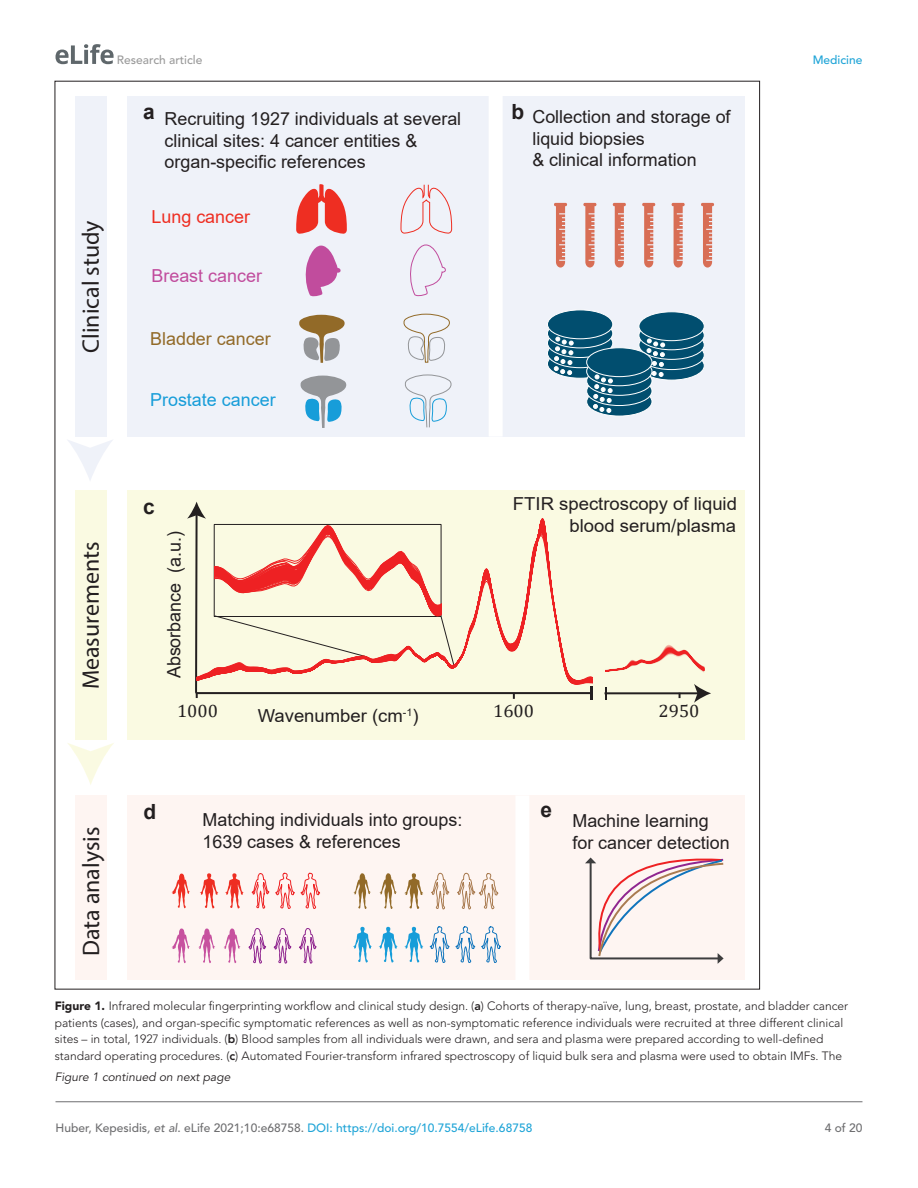
<style>
.page{position:relative;width:918px;height:1188px;background:#fff}
.page>*{position:absolute;margin:0;border:0;box-sizing:border-box;transform-origin:0 0}
.t1{font:23.85px "Myriad Pro";color:#231f20}
.t2{font:700 20.85px "Arial";color:#231f20}
.t3{font:18.45px "Arial";letter-spacing:-.005em;color:#231f20}
.t4{font:17.85px/21.5px "Arial";color:#231f20}
.t5{font:17.85px "Arial";color:#179dd9}
.t6{font:17.85px "Arial";color:#926a28}
.t7{font:17.85px "Cambria Math";color:#231f20}
.t8{font:17.85px "Arial";color:#c14c9d}
.t9{font:17.85px "Arial";color:#ee2e22}
.t10{font:300 12px/16.5px "Avenir LT Std";color:#231f20}
.t11{font:500 12px "Avenir LT Std";color:#1ea4d7}
.t12{font:italic 12px "Avenir LT Std";color:#231f20}
.t13{font:500 12px "Avenir LT Std";color:#9a9a9a}
.t14{font:500 12px "Avenir LT Std";color:#6e6e70}
.s1{font-weight:900}
.s2{font-weight:800}
.s3{color:#6e6e70}
.s4{font-style:italic;color:#6e6e70}
</style>
<div class="page">
<svg style="left:56px;top:44px;width:58px;height:20px"></svg>
<hr style="left:56px;top:1101px;width:806px;height:1px;background:#6e6e70">
<div style="left:127px;top:96px;width:618px;height:341px;background:#eff2f9"></div>
<div style="left:127px;top:795px;width:618px;height:185px;background:#fef5f2"></div>
<div style="left:127px;top:491px;width:618px;height:249px;background:#fafae2"></div>
<svg style="left:305px;top:246px;width:36px;height:50px"></svg>
<svg style="left:585px;top:857px;width:139px;height:107px"></svg>
<svg style="left:296px;top:184px;width:51px;height:50px"></svg>
<svg style="left:200px;top:873px;width:19px;height:36px"></svg>
<svg style="left:225px;top:873px;width:19px;height:36px"></svg>
<svg style="left:353px;top:927px;width:19px;height:36px"></svg>
<svg style="left:379px;top:927px;width:19px;height:36px"></svg>
<svg style="left:404px;top:926px;width:45px;height:37px"></svg>
<svg style="left:455px;top:926px;width:46px;height:37px"></svg>
<svg style="left:354px;top:873px;width:17px;height:36px"></svg>
<svg style="left:380px;top:873px;width:17px;height:36px"></svg>
<svg style="left:431px;top:872px;width:19px;height:38px"></svg>
<svg style="left:172px;top:928px;width:18px;height:35px"></svg>
<svg style="left:198px;top:928px;width:17px;height:35px"></svg>
<svg style="left:224px;top:928px;width:16px;height:35px"></svg>
<svg style="left:249px;top:928px;width:18px;height:36px"></svg>
<svg style="left:274px;top:928px;width:18px;height:36px"></svg>
<svg style="left:299px;top:928px;width:18px;height:36px"></svg>
<svg style="left:299px;top:315px;width:46px;height:48px"></svg>
<svg style="left:300px;top:376px;width:47px;height:52px"></svg>
<svg style="left:554px;top:203px;width:13px;height:65px"></svg>
<svg style="left:583px;top:203px;width:13px;height:65px"></svg>
<svg style="left:613px;top:203px;width:13px;height:65px"></svg>
<svg style="left:642px;top:203px;width:13px;height:65px"></svg>
<svg style="left:672px;top:203px;width:13px;height:65px"></svg>
<svg style="left:701px;top:203px;width:13px;height:65px"></svg>
<svg style="left:410px;top:244px;width:36px;height:53px"></svg>
<svg style="left:400px;top:184px;width:53px;height:50px"></svg>
<svg style="left:403px;top:313px;width:47px;height:50px"></svg>
<svg style="left:405px;top:374px;width:47px;height:54px"></svg>
<svg style="left:252px;top:872px;width:68px;height:37px"></svg>
<svg style="left:172px;top:873px;width:18px;height:35px"></svg>
<svg style="left:457px;top:872px;width:41px;height:38px"></svg>
<svg style="left:404px;top:873px;width:19px;height:36px"></svg>
<div style="left:75px;top:96px;width:32px;height:341px;background:#eff2f9"></div>
<div style="left:75px;top:491px;width:32px;height:249px;background:#fafae2"></div>
<div style="left:75px;top:795px;width:32px;height:185px;background:#fef5f2"></div>
<svg style="left:68px;top:440px;width:45px;height:40px"></svg>
<svg style="left:68px;top:743px;width:46px;height:42px"></svg>
<div style="left:489px;top:96px;width:14px;height:341px;background:#fff"></div>
<div style="left:515px;top:795px;width:14px;height:185px;background:#fff"></div>
<svg style="left:605px;top:645px;width:106px;height:58px"></svg>
<svg style="left:187px;top:502px;width:406px;height:198px"></svg>
<div style="left:639px;top:351px;width:65px;height:29px;background:#014e6f;border-radius:50%"></div>
<div style="left:639px;top:351px;width:66px;height:29px;border:1px solid #fff;border-radius:50%"></div>
<svg style="left:639px;top:341px;width:65px;height:29px"></svg>
<div style="left:639px;top:340px;width:66px;height:30px;border:1px solid #fff;border-radius:50%"></div>
<div style="left:639px;top:330px;width:65px;height:29px;background:#014e6f;border-radius:50%"></div>
<div style="left:639px;top:330px;width:66px;height:30px;border:1px solid #fff;border-radius:50%"></div>
<svg style="left:639px;top:321px;width:65px;height:29px"></svg>
<div style="left:639px;top:321px;width:66px;height:29px;border:1px solid #fff;border-radius:50%"></div>
<div style="left:639px;top:312px;width:65px;height:29px;background:#014e6f;border-radius:50%"></div>
<div style="left:639px;top:311px;width:66px;height:30px;border:1px solid #fff;border-radius:50%"></div>
<svg style="left:646px;top:339px;width:19px;height:38px"></svg>
<svg style="left:547px;top:349px;width:66px;height:29px"></svg>
<div style="left:547px;top:349px;width:66px;height:30px;border:1px solid #fff;border-radius:50%"></div>
<div style="left:547px;top:339px;width:66px;height:29px;background:#014e6f;border-radius:50%"></div>
<div style="left:547px;top:338px;width:66px;height:30px;border:1px solid #fff;border-radius:50%"></div>
<svg style="left:547px;top:329px;width:66px;height:29px"></svg>
<div style="left:547px;top:328px;width:66px;height:30px;border:1px solid #fff;border-radius:50%"></div>
<svg style="left:547px;top:319px;width:66px;height:29px"></svg>
<div style="left:547px;top:319px;width:66px;height:29px;border:1px solid #fff;border-radius:50%"></div>
<div style="left:547px;top:310px;width:66px;height:29px;background:#014e6f;border-radius:50%"></div>
<div style="left:547px;top:310px;width:66px;height:29px;border:1px solid #fff;border-radius:50%"></div>
<svg style="left:554px;top:337px;width:19px;height:38px"></svg>
<div style="left:587px;top:387px;width:65px;height:29px;background:#014e6f;border-radius:50%"></div>
<div style="left:586px;top:387px;width:66px;height:29px;border:1px solid #fff;border-radius:50%"></div>
<svg style="left:587px;top:377px;width:65px;height:29px"></svg>
<div style="left:586px;top:376px;width:66px;height:30px;border:1px solid #fff;border-radius:50%"></div>
<svg style="left:587px;top:366px;width:65px;height:29px"></svg>
<div style="left:586px;top:366px;width:66px;height:30px;border:1px solid #fff;border-radius:50%"></div>
<svg style="left:587px;top:357px;width:65px;height:29px"></svg>
<div style="left:586px;top:357px;width:66px;height:29px;border:1px solid #fff;border-radius:50%"></div>
<div style="left:587px;top:348px;width:65px;height:29px;background:#014e6f;border-radius:50%"></div>
<div style="left:586px;top:347px;width:66px;height:30px;border:1px solid #fff;border-radius:50%"></div>
<svg style="left:593px;top:375px;width:20px;height:38px"></svg>
<p class="t13" style="left:117px;top:53px;width:87px">Research article</p>
<p class="t11" style="left:813px;top:53px;width:51px">Medicine</p>
<h1 class="t1" style="left:76px;top:353px;width:134px;rotate:-90deg">Clinical study</h1>
<h1 class="t1" style="left:76px;top:689px;width:149px;rotate:-90deg">Measurements</h1>
<h1 class="t1" style="left:76px;top:956px;width:131px;rotate:-90deg">Data analysis</h1>
<h2 class="t2" style="left:143px;top:97px;width:13px">a</h2>
<h2 class="t2" style="left:511px;top:97px;width:14px">b</h2>
<h3 class="t4" style="left:165px;top:108px;width:298px">Recruiting 1927 individuals at several clinical sites: 4 cancer entities &amp; organ-specific references</h3>
<h3 class="t4" style="left:532px;top:106px;width:200px">Collection and storage of liquid biopsies<br>&amp; clinical information</h3>
<h3 class="t9" style="left:152px;top:204px;width:100px">Lung cancer</h3>
<h3 class="t8" style="left:151px;top:264px;width:112px">Breast cancer</h3>
<h3 class="t6" style="left:150px;top:326px;width:122px">Bladder cancer</h3>
<h3 class="t5" style="left:150px;top:387px;width:127px">Prostate cancer</h3>
<h2 class="t2" style="left:143px;top:492px;width:13px">c</h2>
<h3 class="t3" style="left:161px;top:678px;width:149px;rotate:-90deg">Absorbance (a.u.)</h3>
<h3 class="t4" style="left:513px;top:493px;width:226px;text-align:right">FTIR spectroscopy of liquid blood serum/plasma</h3>
<h3 class="t7" style="left:177px;top:700px;width:42px">1000</h3>
<h3 class="t7" style="left:493px;top:701px;width:42px">1600</h3>
<h3 class="t7" style="left:659px;top:700px;width:42px">2950</h3>
<h3 class="t4" style="left:258px;top:705px;width:162px">Wavenumber (cm<sup>-1</sup>)</h3>
<h2 class="t2" style="left:143px;top:797px;width:14px">d</h2>
<h2 class="t2" style="left:540px;top:795px;width:13px">e</h2>
<h3 class="t4" style="left:202px;top:809px;width:261px">Matching individuals into groups:<br>1639 cases &amp; references</h3>
<h3 class="t4" style="left:572px;top:810px;width:159px">Machine learning for cancer detection</h3>
<p class="t10" style="left:55px;top:998px;width:795px"><span class="s1">Figure 1.</span> Infrared molecular fingerprinting workflow and clinical study design. (<span class="s2">a</span>) Cohorts of therapy-naïve, lung, breast, prostate, and bladder cancer patients (cases), and organ-specific symptomatic references as well as non-symptomatic reference individuals were recruited at three different clinical sites – in total, 1927 individuals. (<span class="s2">b</span>) Blood samples from all individuals were drawn, and sera and plasma were prepared according to well-defined standard operating procedures. (<span class="s2">c</span>) Automated Fourier-transform infrared spectroscopy of liquid bulk sera and plasma were used to obtain IMFs. The</p>
<p class="t12" style="left:55px;top:1070px;width:177px">Figure 1 continued on next page</p>
<p class="t11" style="left:56px;top:1121px;width:478px"><span class="s3">Huber, Kepesidis</span><span class="s4">, et al</span><span class="s3">. eLife 2021;10:e68758.</span> DOI: https://doi.org/10.7554/eLife.68758</p>
<p class="t14" style="left:825px;top:1121px;width:39px">4 of 20</p>
</div>
